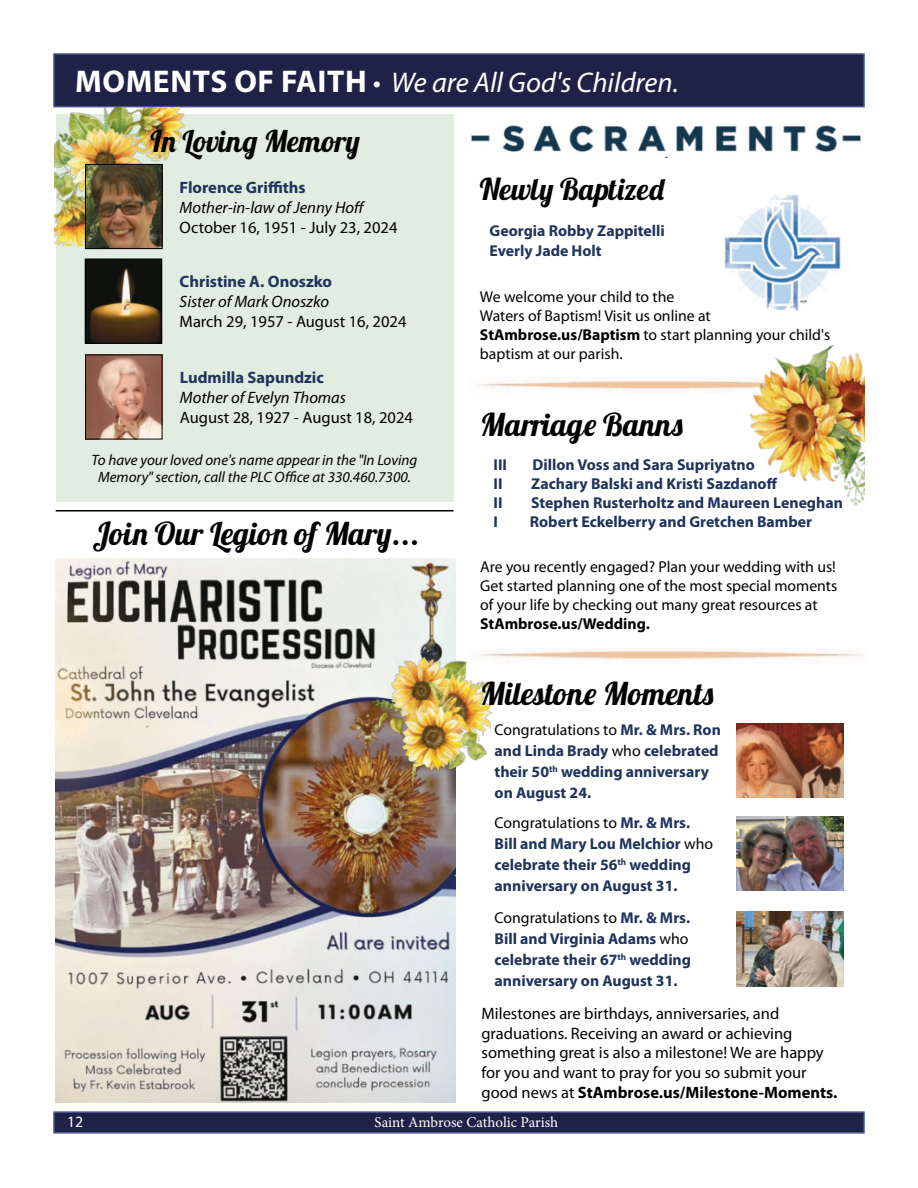
<style>
.page{position:relative;width:918px;height:1188px;background:#fff}
.page>*{position:absolute;margin:0;border:0;box-sizing:border-box;transform-origin:0 0}
.t1{font:31.5px "Lobster 1.4";letter-spacing:.005em;color:#000}
.t2{font:30px "Lobster 1.4";letter-spacing:.005em;color:#000}
.t3{font:italic 28.5px "Myriad Pro";color:#fff}
.t4{font:16.5px/19.8px "Myriad Pro";color:#000}
.t5{font:italic 16.5px "Myriad Pro";color:#000}
.t6{font:700 16.5px "Myriad Pro";color:#1f335c}
.t7{font:700 15.75px/21px "Myriad Pro";color:#1f335c}
.t8{font:15.75px/18.9px "Myriad Pro";color:#000}
.t9{font:700 15.75px "Myriad Pro";color:#000}
.t10{font:15.75px "Myriad Pro";color:#fff}
.t11{font:italic 15px/16.5px "Myriad Pro";color:#000;text-align:center}
.t12{font:15px "Minion Pro";letter-spacing:-.005em;color:#fff}
.s1{font-weight:700;font-style:normal;font-size:31.5px}
.s2{font-weight:700}
.s3{font-weight:400;color:#000}
</style>
<div class="page">
<div style="left:53px;top:1111px;width:812px;height:23px;background:#1e2247;border:2px solid #49538e"></div>
<div style="left:53px;top:53px;width:812px;height:54px;background:#1e2247;border:2px solid #49538e"></div>
<div style="left:56px;top:115px;width:397px;height:387px;background:#e0ede0"></div>
<img style="left:470px;top:125px;width:391px;height:32px">
<img style="left:724px;top:195px;width:117px;height:116px">
<hr style="left:56px;top:510px;width:397px;height:2px;background:#000">
<img style="left:736px;top:816px;width:107px;height:74px">
<img style="left:87px;top:261px;width:73px;height:81px">
<div style="left:85px;top:259px;width:77px;height:85px;border:1px solid #000"></div>
<img style="left:87px;top:357px;width:74px;height:81px">
<div style="left:85px;top:355px;width:78px;height:85px;border:1px solid #000"></div>
<img style="left:55px;top:107px;width:130px;height:139px">
<img style="left:87px;top:166px;width:74px;height:81px">
<div style="left:85px;top:164px;width:78px;height:85px;border:1px solid #000"></div>
<img style="left:750px;top:344px;width:115px;height:162px">
<img style="left:736px;top:912px;width:107px;height:74px">
<img style="left:56px;top:558px;width:400px;height:545px">
<img style="left:373px;top:655px;width:129px;height:133px">
<img style="left:736px;top:723px;width:107px;height:75px">
<h3 class="t3" style="left:75px;top:65px;width:605px"><span class="s1">MOMENTS OF FAITH</span> • We are All God's Children.</h3>
<h2 class="t2" style="left:151px;top:122px;width:211px">In Loving Memory</h2>
<p class="t6" style="left:180px;top:177px;width:128px">Florence Griffiths</p>
<p class="t5" style="left:180px;top:197px;width:187px">Mother-in-law of Jenny Hoff</p>
<p class="t4" style="left:180px;top:217px;width:219px">October 16, 1951 - July 23, 2024</p>
<p class="t6" style="left:180px;top:271px;width:154px">Christine A. Onoszko</p>
<p class="t5" style="left:180px;top:292px;width:151px">Sister of Mark Onoszko</p>
<p class="t4" style="left:180px;top:311px;width:228px">March 29, 1957 - August 16, 2024</p>
<p class="t6" style="left:180px;top:367px;width:145px">Ludmilla Sapundzic</p>
<p class="t5" style="left:180px;top:387px;width:168px">Mother of Evelyn Thomas</p>
<p class="t4" style="left:180px;top:407px;width:235px">August 28, 1927 - August 18, 2024</p>
<p class="t11" style="left:92px;top:452px;width:327px">To have your loved one's name appear in the "In Loving<br>Memory" section, call the PLC Office at 330.460.7300.</p>
<h1 class="t1" style="left:93px;top:514px;width:328px">Join Our Legion of Mary...</h1>
<h2 class="t2" style="left:480px;top:170px;width:186px">Newly Baptized</h2>
<p class="t7" style="left:490px;top:221px;width:177px;line-height:19.5px">Georgia Robby Zappitelli<br>Everly Jade Holt</p>
<p class="t8" style="left:480px;top:287px;width:352px">We welcome your child to the<br>Waters of Baptism! Visit us online at <span class="s2">StAmbrose.us/Baptism</span> to start planning your child's baptism at our parish.</p>
<h1 class="t1" style="left:480px;top:405px;width:204px">Marriage Banns</h1>
<p class="t7" style="left:494px;top:454px;width:15px">III</p>
<p class="t7" style="left:533px;top:454px;width:224px">Dillon Voss and Sara Supriyatno</p>
<p class="t7" style="left:494px;top:473px;width:10px">II</p>
<p class="t7" style="left:531px;top:473px;width:247px">Zachary Balski and Kristi Sazdanoff</p>
<p class="t7" style="left:494px;top:492px;width:10px">II</p>
<p class="t7" style="left:531px;top:492px;width:313px">Stephen Rusterholtz and Maureen Leneghan</p>
<p class="t7" style="left:494px;top:510px;width:6px">I</p>
<p class="t7" style="left:530px;top:510px;width:284px">Robert Eckelberry and Gretchen Bamber</p>
<p class="t8" style="left:480px;top:557px;width:359px;text-align:justify">Are you recently engaged? Plan your wedding with us!<br>Get started planning one of the most special moments of your life by checking out many great resources at</p>
<p class="t9" style="left:480px;top:613px;width:171px">StAmbrose.us/Wedding.</p>
<h1 class="t1" style="left:480px;top:673px;width:235px">Milestone Moments</h1>
<p class="t7" style="left:495px;top:718px;width:228px"><span class="s3">Congratulations to</span> Mr. &amp; Mrs. Ron and Linda Brady <span class="s3">who</span> celebrated their 50<sup>th</sup> wedding anniversary on August 24.</p>
<p class="t7" style="left:495px;top:812px;width:220px"><span class="s3">Congratulations to</span> Mr. &amp; Mrs.<br>Bill and Mary Lou Melchior <span class="s3">who </span>celebrate their 56<sup>th</sup> wedding anniversary on August 31.</p>
<p class="t7" style="left:495px;top:907px;width:198px"><span class="s3">Congratulations to</span> Mr. &amp; Mrs.<br>Bill and Virginia Adams <span class="s3">who </span>celebrate their 67<sup>th</sup> wedding anniversary on August 31.</p>
<p class="t4" style="left:481px;top:1003px;width:357px">Milestones are birthdays, anniversaries, and graduations. Receiving an award or achieving something great is also a milestone! We are happy for you and want to pray for you so submit your good news at <span class="s2">StAmbrose.us/Milestone-Moments.</span></p>
<p class="t10" style="left:67px;top:1112px;width:18px">12</p>
<p class="t12" style="left:375px;top:1112px;width:185px">Saint Ambrose Catholic Parish</p>
</div>
